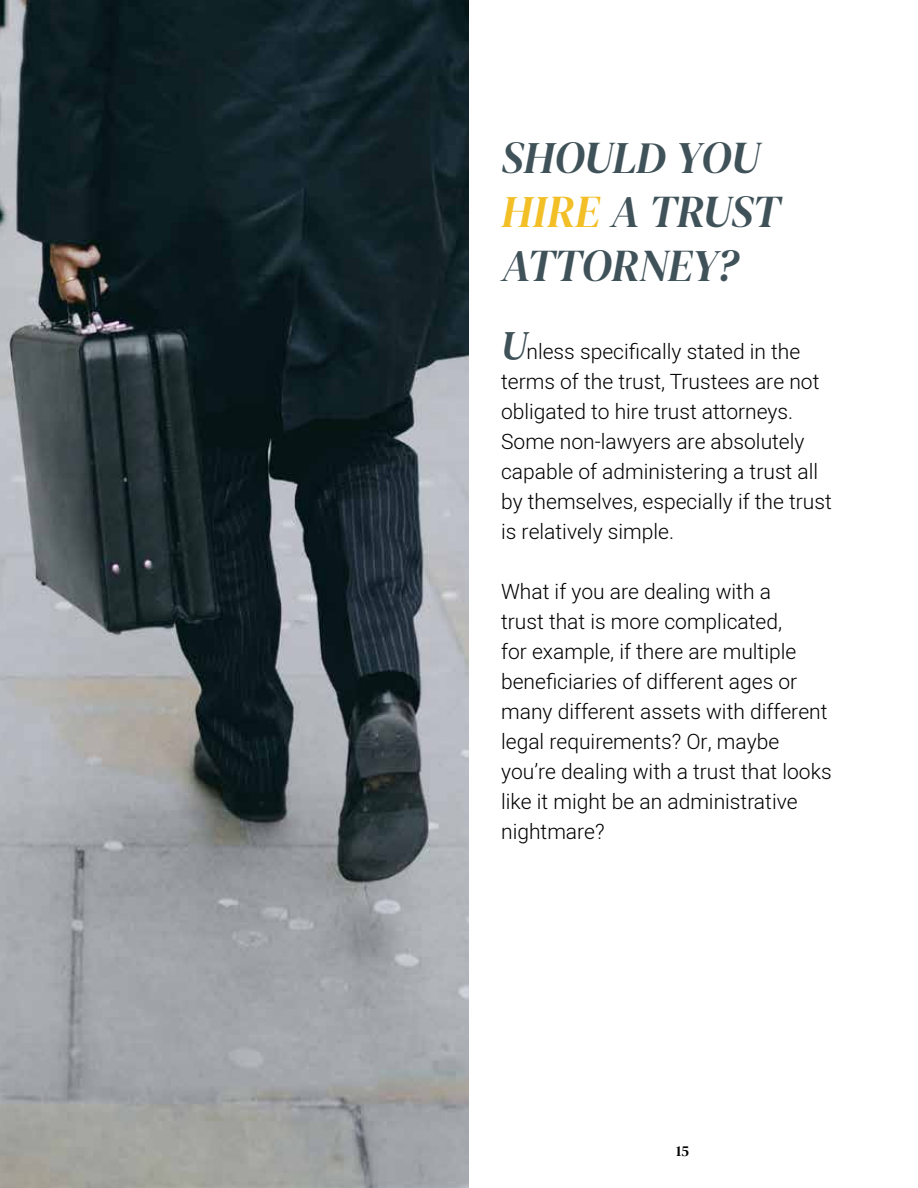
<style>
.page{position:relative;width:918px;height:1188px;background:#fff}
.page>*{position:absolute;margin:0;border:0;box-sizing:border-box;transform-origin:0 0}
.t1{font:italic 45px/54px "DM Serif Display";letter-spacing:-.005em;color:#405259}
.t2{font:300 21px/30px "Heebo";color:#000}
.t3{font:15px "DM Serif Text";color:#000}
.s1{color:#f2bf27}
.s2{font-family:"DM Serif Text";font-weight:400;font-style:italic;font-size:40.5px;color:#405259}
</style>
<div class="page">
<img style="left:0;top:0;width:468px;height:1188px">
<h1 class="t1" style="left:501px;top:131px;width:280px">SHOULD YOU<br><span class="s1">HIRE</span> A TRUST<br>ATTORNEY?</h1>
<p class="t2" style="left:501px;top:336px;width:332px"><span class="s2">U</span>nless specifically stated in the terms of the trust, Trustees are not obligated to hire trust attorneys.<br>Some non-lawyers are absolutely capable of administering a trust all by themselves, especially if the trust is relatively simple.</p>
<p class="t2" style="left:501px;top:576px;width:332px">What if you are dealing with a<br>trust that is more complicated,<br>for example, if there are multiple beneficiaries of different ages or many different assets with different legal requirements? Or, maybe you’re dealing with a trust that looks like it might be an administrative nightmare?</p>
<p class="t3" style="left:676px;top:1143px;width:15px">15</p>
</div>
